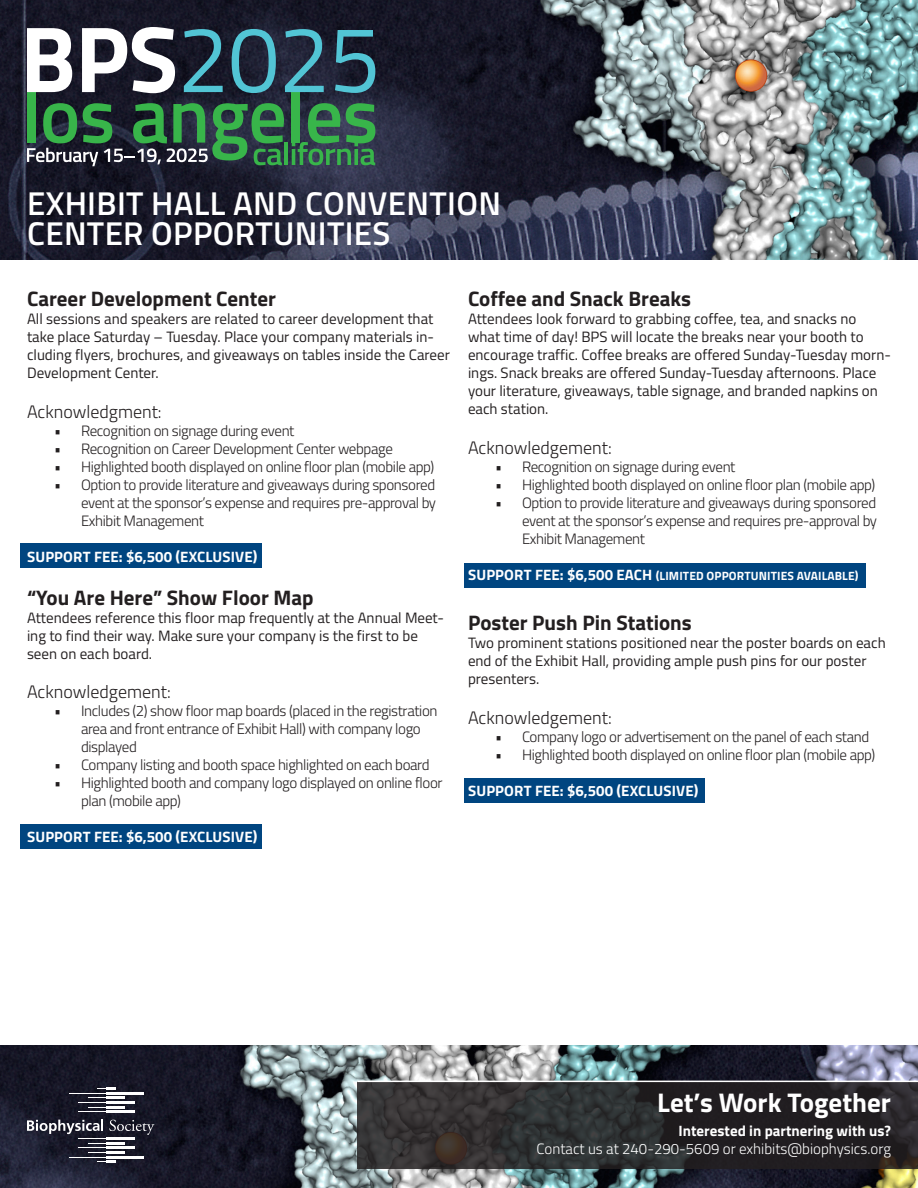
<style>
.page{position:relative;width:918px;height:1188px;background:#fff}
.page>*{position:absolute;margin:0;border:0;box-sizing:border-box;transform-origin:0 0}
.t1{font:600 33px/30px "Titillium";letter-spacing:.01em;color:#fff}
.t2{font:700 27px "Titillium";color:#fff}
.t3{font:700 21px "Titillium";color:#231f20}
.t4{font:300 18px "Titillium";color:#231f20}
.t5{font:300 15px/18px "Titillium";letter-spacing:-.025em;color:#231f20;text-align:justify}
.t6{font:15px/18px "Titillium";color:#231f20}
.t7{font:700 15px "Titillium";letter-spacing:.01em;color:#fff}
.t8{font:300 15px/18px "Titillium";color:#fff;text-align:right}
.t9{font:700 12px "Titillium";letter-spacing:.01em;color:#fff}
.s1{font-size:15px}
.s2{font-weight:700}
</style>
<div class="page">
<div style="left:464px;top:778px;width:241px;height:25px;background:#004580"></div>
<div style="left:21px;top:543px;width:241px;height:25px;background:#004580"></div>
<div style="left:21px;top:824px;width:241px;height:25px;background:#004580"></div>
<div style="left:464px;top:563px;width:402px;height:25px;background:#004580"></div>
<img style="left:0;top:0;width:918px;height:259px">
<div style="left:27px;top:88px;width:8px;height:55px;background:#38b54a"></div>
<div style="left:292px;top:88px;width:8px;height:55px;background:#38b54a"></div>
<svg style="left:27px;top:28px;width:45px;height:64px"></svg>
<svg style="left:82px;top:27px;width:93px;height:66px"></svg>
<svg style="left:184px;top:29px;width:39px;height:63px;background:#2a5261"></svg>
<svg style="left:232px;top:29px;width:44px;height:64px;background:#326071"></svg>
<svg style="left:285px;top:29px;width:39px;height:63px;background:#335c6e"></svg>
<svg style="left:335px;top:30px;width:40px;height:63px;background:#2e5b6c"></svg>
<hr style="left:284px;top:142px;width:4px;height:23px;background:#38b54a">
<svg style="left:292px;top:103px;width:83px;height:62px;background:#36754d"></svg>
<svg style="left:27px;top:103px;width:257px;height:63px;background:#335f45"></svg>
<img style="left:0;top:1045px;width:918px;height:143px">
<hr style="left:106px;top:1111px;width:29px;height:2px;background:#fff">
<hr style="left:106px;top:1102px;width:29px;height:2px;background:#fff">
<hr style="left:106px;top:1092px;width:38px;height:2px;background:#fff">
<svg style="left:97px;top:1088px;width:19px;height:2px"></svg>
<hr style="left:69px;top:1093px;width:37px;height:1px;background:#fff">
<svg style="left:78px;top:1097px;width:47px;height:16px"></svg>
<hr style="left:106px;top:1151px;width:19px;height:3px;background:#fff">
<hr style="left:106px;top:1156px;width:38px;height:2px;background:#fff">
<svg style="left:97px;top:1161px;width:19px;height:2px"></svg>
<hr style="left:69px;top:1157px;width:37px;height:1px;background:#fff">
<svg style="left:27px;top:1120px;width:127px;height:33px;background:#454552"></svg>
<svg style="left:357px;top:1082px;width:561px;height:87px;background:#2b2a2b"></svg>
<hr style="left:357px;top:1081px;width:561px;height:1px;background:#fff">
<p class="t1" style="left:27px;top:187px;width:475px">EXHIBIT HALL AND CONVENTION<br>CENTER OPPORTUNITIES</p>
<p class="t3" style="left:27px;top:283px;width:250px">Career Development Center</p>
<p class="t6" style="left:27px;top:309px;width:424px">All sessions and speakers are related to career development that take place Saturday – Tuesday. Place your company materials in&shy;cluding flyers, brochures, and giveaways on tables inside the Career Development Center.</p>
<p class="t4" style="left:27px;top:398px;width:136px">Acknowledgment:</p>
<p class="t5" style="left:54px;top:421px;width:242px">• Recognition on signage during event</p>
<p class="t5" style="left:54px;top:439px;width:341px">• Recognition on Career Development Center webpage</p>
<p class="t5" style="left:54px;top:457px;width:382px">• Highlighted booth displayed on online floor plan (mobile app)</p>
<p class="t5" style="left:81px;top:475px;width:357px;text-indent:-27px">• Option to provide literature and giveaways during sponsored event at the sponsor’s expense and requires pre-approval by Exhibit Management</p>
<p class="t7" style="left:27px;top:545px;width:232px">SUPPORT FEE: $6,500 (EXCLUSIVE)</p>
<p class="t3" style="left:27px;top:581px;width:288px">“You Are Here” Show Floor Map</p>
<p class="t6" style="left:27px;top:608px;width:419px">Attendees reference this floor map frequently at the Annual Meet&shy;ing to find their way. Make sure your company is the first to be seen on each board.</p>
<p class="t4" style="left:27px;top:679px;width:145px">Acknowledgement:</p>
<p class="t5" style="left:81px;top:702px;width:358px;text-align:left;text-indent:-27px">• Includes (2) show floor map boards (placed in the registration area and front entrance of Exhibit Hall) with company logo displayed</p>
<p class="t5" style="left:54px;top:756px;width:377px">• Company listing and booth space highlighted on each board</p>
<p class="t5" style="left:81px;top:774px;width:363px;text-indent:-27px">• Highlighted booth and company logo displayed on online floor plan (mobile app)</p>
<p class="t7" style="left:27px;top:826px;width:232px">SUPPORT FEE: $6,500 (EXCLUSIVE)</p>
<p class="t3" style="left:468px;top:283px;width:225px">Coffee and Snack Breaks</p>
<p class="t6" style="left:468px;top:309px;width:425px">Attendees look forward to grabbing coffee, tea, and snacks no what time of day! BPS will locate the breaks near your booth to encourage traffic. Coffee breaks are offered Sunday-Tuesday morn&shy;ings. Snack breaks are offered Sunday-Tuesday afternoons. Place your literature, giveaways, table signage, and branded napkins on each station.</p>
<p class="t4" style="left:468px;top:434px;width:145px">Acknowledgement:</p>
<p class="t5" style="left:495px;top:457px;width:242px">• Recognition on signage during event</p>
<p class="t5" style="left:495px;top:475px;width:382px">• Highlighted booth displayed on online floor plan (mobile app)</p>
<p class="t5" style="left:522px;top:493px;width:357px;text-indent:-27px">• Option to provide literature and giveaways during sponsored event at the sponsor’s expense and requires pre-approval by Exhibit Management</p>
<p class="t9" style="left:468px;top:566px;width:392px"><span class="s1">SUPPORT FEE: $6,500 EACH</span> (LIMITED OPPORTUNITIES AVAILABLE)</p>
<p class="t3" style="left:468px;top:607px;width:225px">Poster Push Pin Stations</p>
<p class="t6" style="left:468px;top:633px;width:419px">Two prominent stations positioned near the poster boards on each end of the Exhibit Hall, providing ample push pins for our poster presenters.</p>
<p class="t4" style="left:468px;top:704px;width:145px">Acknowledgement:</p>
<p class="t5" style="left:495px;top:727px;width:376px">• Company logo or advertisement on the panel of each stand</p>
<p class="t5" style="left:495px;top:745px;width:382px">• Highlighted booth displayed on online floor plan (mobile app)</p>
<p class="t7" style="left:468px;top:779px;width:232px">SUPPORT FEE: $6,500 (EXCLUSIVE)</p>
<p class="t2" style="left:657px;top:1081px;width:235px">Let’s Work Together</p>
<p class="t8" style="left:537px;top:1121px;width:356px"><span class="s2">Interested in partnering with us?<br></span>Contact us at 240-290-5609 or exhibits@biophysics.org</p>
</div>
